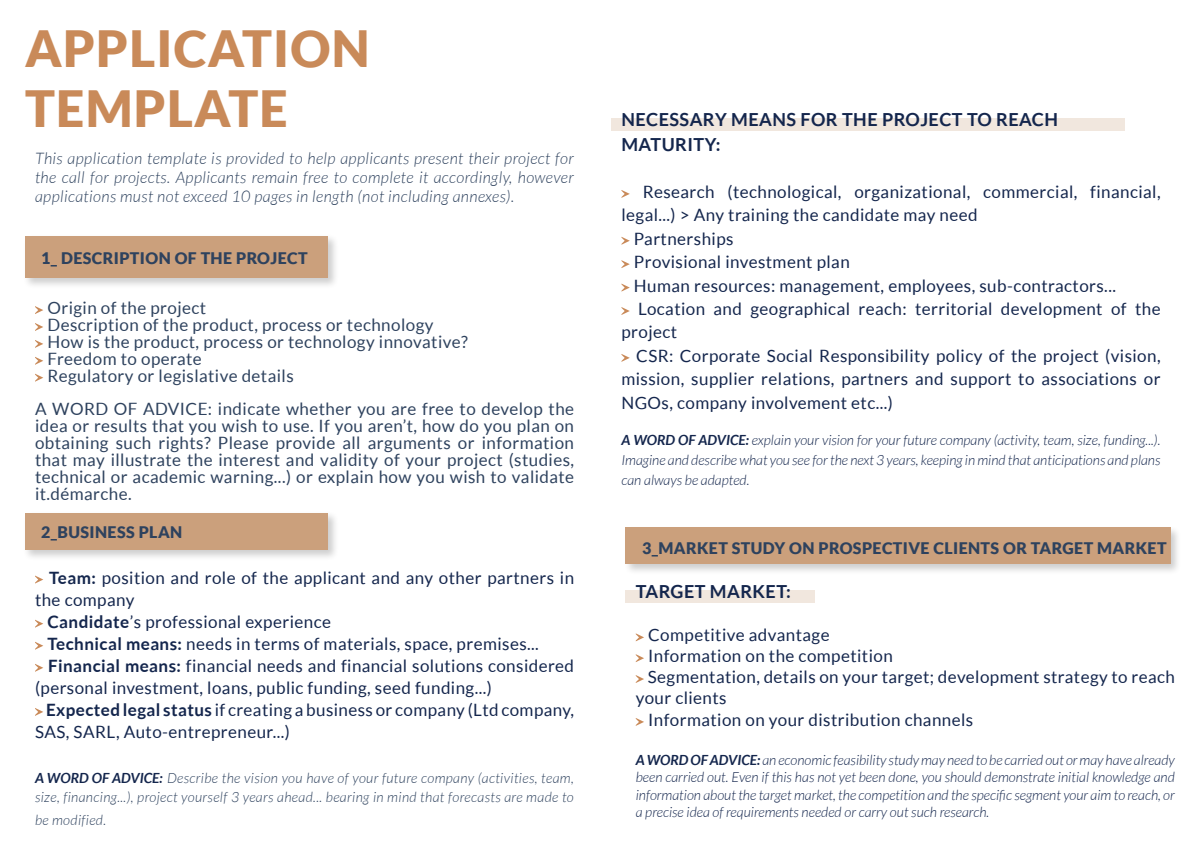
<style>
.page{position:relative;width:1200px;height:850px;background:#fff}
.page>*{position:absolute;margin:0;border:0;box-sizing:border-box;transform-origin:0 0}
.t1{font:900 50px/60px "Lato";letter-spacing:.025em;color:#c98a59}
.t2{font:700 18px/24.6px "Lato";letter-spacing:.025em;color:#14264d}
.t3{font:17px "Lato";letter-spacing:.025em;color:#14264d}
.t4{font:17px/16.9px "Lato";letter-spacing:.025em;color:#2e425e}
.t5{font:italic 300 16px/19.2px "Lato";letter-spacing:.025em;color:#2e425e;text-align:justify}
.t6{font:900 16px "Lato";letter-spacing:.025em;color:#2e425e}
.t7{font:italic 300 14px/17.2px "Lato";color:#14264d;text-align:justify}
.t8{font:italic 300 14px/18.5px "Lato";letter-spacing:.025em;color:#2e425e}
.s1{font-weight:700}
.s2{font-weight:700;color:#14264d}
</style>
<div class="page">
<svg style="left:35px;top:306px;width:8px;height:8px"></svg>
<svg style="left:35px;top:323px;width:8px;height:8px"></svg>
<svg style="left:35px;top:340px;width:8px;height:8px"></svg>
<svg style="left:35px;top:357px;width:8px;height:8px"></svg>
<svg style="left:35px;top:374px;width:8px;height:8px"></svg>
<div style="left:23px;top:233px;width:316px;height:56px;background:#000;opacity:.2"></div>
<div style="left:25px;top:236px;width:303px;height:42px;background:#cba07c"></div>
<div style="left:626px;top:591px;width:189px;height:12px;background:#f1e7de"></div>
<svg style="left:636px;top:633px;width:8px;height:8px"></svg>
<svg style="left:636px;top:654px;width:8px;height:8px"></svg>
<svg style="left:636px;top:675px;width:8px;height:8px"></svg>
<svg style="left:636px;top:718px;width:8px;height:8px"></svg>
<div style="left:623px;top:525px;width:559px;height:50px;background:#000;opacity:.2"></div>
<div style="left:626px;top:528px;width:545px;height:36px;background:#cba07c"></div>
<svg style="left:35px;top:576px;width:8px;height:8px"></svg>
<svg style="left:35px;top:620px;width:8px;height:8px"></svg>
<svg style="left:35px;top:642px;width:8px;height:8px"></svg>
<svg style="left:35px;top:664px;width:8px;height:8px"></svg>
<svg style="left:35px;top:708px;width:8px;height:8px"></svg>
<div style="left:23px;top:511px;width:316px;height:50px;background:#000;opacity:.2"></div>
<div style="left:25px;top:513px;width:303px;height:37px;background:#cba07c"></div>
<div style="left:612px;top:119px;width:513px;height:12px;background:#f1e7de"></div>
<svg style="left:621px;top:190px;width:9px;height:8px"></svg>
<svg style="left:621px;top:237px;width:9px;height:8px"></svg>
<svg style="left:621px;top:260px;width:9px;height:8px"></svg>
<svg style="left:621px;top:284px;width:9px;height:8px"></svg>
<svg style="left:621px;top:307px;width:9px;height:8px"></svg>
<svg style="left:621px;top:354px;width:9px;height:8px"></svg>
<h1 class="t1" style="left:25px;top:18px;width:346px">APPLICATION<br>TEMPLATE</h1>
<p class="t5" style="left:35px;top:149px;width:540px">This application template is provided to help applicants present their project for the call for projects. Applicants remain free to complete it accordingly, however applications must not exceed 10 pages in length (not including annexes).</p>
<p class="t6" style="left:41px;top:249px;width:268px">1_ DESCRIPTION OF THE PROJECT</p>
<p class="t4" style="left:47px;top:299px;width:422px">Origin of the project<br>Description of the product, process or technology How is the product, process or technology innovative?<br>Freedom to operate<br>Regulatory or legislative details</p>
<p class="t4" style="left:35px;top:401px;width:541px;text-align:justify">A WORD OF ADVICE: indicate whether you are free to develop the idea or results that you wish to use. If you aren’t, how do you plan on obtaining such rights? Please provide all arguments or information that may illustrate the interest and validity of your project (studies, technical or academic warning...) or explain how you wish to validate it.démarche.</p>
<p class="t6" style="left:41px;top:523px;width:143px">2_BUSINESS PLAN</p>
<p class="t3" style="left:49px;top:568px;width:527px"><span class="s1">Team:</span> position and role of the applicant and any other partners in</p>
<p class="t3" style="left:35px;top:590px;width:101px">the company</p>
<p class="t3" style="left:47px;top:612px;width:285px"><span class="s1">Candidate</span>’s professional experience</p>
<p class="t3" style="left:47px;top:634px;width:493px"><span class="s1">Technical means:</span> needs in terms of materials, space, premises...</p>
<p class="t3" style="left:48px;top:656px;width:527px"><span class="s1">Financial means:</span> financial needs and financial solutions considered</p>
<p class="t3" style="left:35px;top:678px;width:458px">(personal investment, loans, public funding, seed funding...)</p>
<p class="t3" style="left:46px;top:700px;width:530px"><span class="s1">Expected legal status</span> if creating a business or company (Ltd company,</p>
<p class="t3" style="left:35px;top:722px;width:256px">SAS, SARL, Auto-entrepreneur...)</p>
<p class="t8" style="left:35px;top:770px;width:540px"><span class="s2">A WORD OF ADVICE:</span> Describe the vision you have of your future company (activities, team, size, financing...), project yourself 3 years ahead... bearing in mind that forecasts are made to</p>
<p class="t8" style="left:35px;top:811px;width:73px">be modified.</p>
<p class="t2" style="left:621px;top:107px;width:438px">NECESSARY MEANS FOR THE PROJECT TO REACH<br>MATURITY:</p>
<p class="t3" style="left:643px;top:182px;width:519px">Research (technological, organizational, commercial, financial,</p>
<p class="t3" style="left:621px;top:206px;width:358px">legal...) &gt; Any training the candidate may need</p>
<p class="t3" style="left:634px;top:229px;width:101px">Partnerships</p>
<p class="t3" style="left:634px;top:253px;width:217px">Provisional investment plan</p>
<p class="t3" style="left:634px;top:276px;width:484px">Human resources: management, employees, sub-contractors...</p>
<p class="t3" style="left:638px;top:299px;width:524px">Location and geographical reach: territorial development of the</p>
<p class="t3" style="left:621px;top:323px;width:57px">project</p>
<p class="t3" style="left:636px;top:346px;width:526px">CSR: Corporate Social Responsibility policy of the project (vision,</p>
<p class="t3" style="left:621px;top:370px;width:541px">mission, supplier relations, partners and support to associations or</p>
<p class="t3" style="left:621px;top:393px;width:273px">NGOs, company involvement etc...)</p>
<p class="t7" style="left:621px;top:431px;width:541px;line-height:19.8px"><span class="s1">A WORD OF ADVICE:</span> explain your vision for your future company (activity, team, size, funding...).<br>Imagine and describe what you see for the next 3 years, keeping in mind that anticipations and plans can always be adapted.</p>
<p class="t6" style="left:642px;top:538px;width:526px">3_MARKET STUDY ON PROSPECTIVE CLIENTS OR TARGET MARKET</p>
<p class="t2" style="left:636px;top:579px;width:157px">TARGET MARKET:</p>
<p class="t3" style="left:648px;top:626px;width:183px">Competitive advantage</p>
<p class="t3" style="left:648px;top:647px;width:246px">Information on the competition</p>
<p class="t3" style="left:648px;top:667px;width:529px">Segmentation, details on your target; development strategy to reach</p>
<p class="t3" style="left:636px;top:688px;width:92px">your clients</p>
<p class="t3" style="left:648px;top:710px;width:327px">Information on your distribution channels</p>
<p class="t7" style="left:636px;top:752px;width:541px"><span class="s1">A WORD OF ADVICE:</span> an economic feasibility study may need to be carried out or may have already been carried out. Even if this has not yet been done, you should demonstrate initial knowledge and information about the target market, the competition and the specific segment your aim to reach, or a precise idea of requirements needed or carry out such research.</p>
</div>
